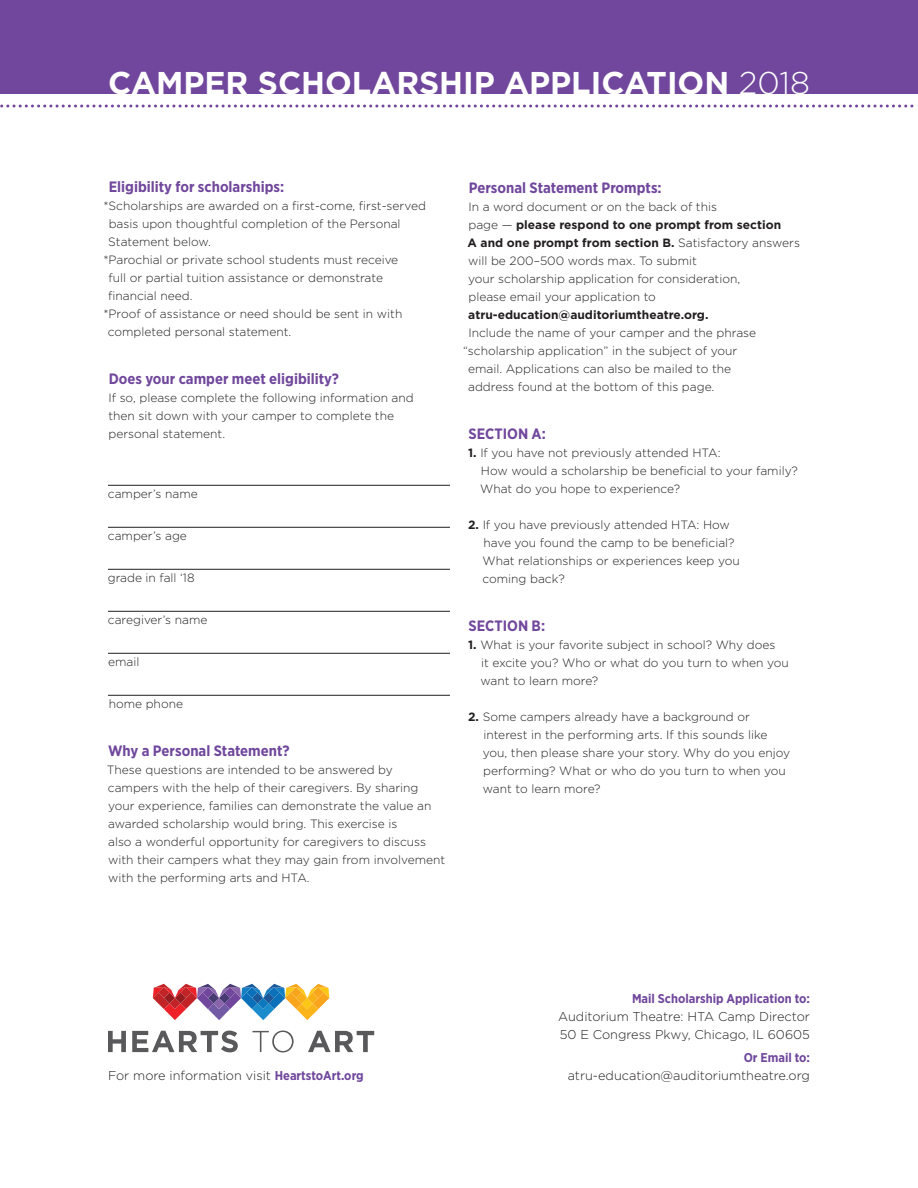
<style>
.page{position:relative;width:918px;height:1188px;background:#fff}
.page>*{position:absolute;margin:0;border:0;box-sizing:border-box;transform-origin:0 0}
.t1{font:700 31.5px "Gotham";color:#fff}
.t2{font:700 15px "Gotham Narrow";color:#70479c}
.t3{font:300 12.75px/18px "Gotham";color:#231f20}
.t4{font:700 12.75px "Gotham Narrow";color:#70479c}
.t5{font:300 12px/18px "Gotham";color:#231f20}
.t6{font:700 12px "Gotham";color:#231f20}
.s1{font-weight:300}
.s2{font-weight:700}
.s3{font-family:"Gotham Narrow";font-weight:700;color:#70479c}
</style>
<div class="page">
<hr style="left:108px;top:485px;width:342px;height:1px;background:#231f20">
<hr style="left:108px;top:527px;width:342px;height:1px;background:#231f20">
<hr style="left:108px;top:569px;width:342px;height:1px;background:#231f20">
<hr style="left:108px;top:611px;width:342px;height:1px;background:#231f20">
<hr style="left:108px;top:653px;width:342px;height:1px;background:#231f20">
<hr style="left:108px;top:695px;width:342px;height:1px;background:#231f20">
<div style="left:0;top:0;width:918px;height:93px;background:#70479c"></div>
<svg style="left:0;top:105px;width:914px;height:3px"></svg>
<svg style="left:108px;top:1031px;width:18px;height:21px"></svg>
<svg style="left:132px;top:1031px;width:106px;height:21px"></svg>
<svg style="left:252px;top:1031px;width:42px;height:21px"></svg>
<svg style="left:308px;top:1031px;width:66px;height:21px"></svg>
<svg style="left:153px;top:984px;width:176px;height:36px"></svg>
<h1 class="t1" style="left:108px;top:62px;width:703px">CAMPER SCHOLARSHIP APPLICATION <span class="s1">2018</span></h1>
<p class="t2" style="left:109px;top:177px;width:177px">Eligibility for scholarships:</p>
<p class="t5" style="left:103px;top:197px;width:324px">*Scholarships are awarded on a first-come, first-served</p>
<p class="t5" style="left:109px;top:215px;width:293px">basis upon thoughtful completion of the Personal</p>
<p class="t5" style="left:108px;top:233px;width:104px">Statement below.</p>
<p class="t5" style="left:103px;top:251px;width:296px">*Parochial or private school students must receive</p>
<p class="t5" style="left:108px;top:269px;width:276px">full or partial tuition assistance or demonstrate</p>
<p class="t5" style="left:108px;top:287px;width:86px">financial need.</p>
<p class="t5" style="left:103px;top:305px;width:300px">*Proof of assistance or need should be sent in with</p>
<p class="t5" style="left:108px;top:323px;width:185px">completed personal statement.</p>
<p class="t2" style="left:109px;top:369px;width:232px">Does your camper meet eligibility?</p>
<p class="t5" style="left:108px;top:389px;width:307px">If so, please complete the following information and then sit down with your camper to complete the personal statement.</p>
<p class="t5" style="left:108px;top:485px;width:91px">camper’s name</p>
<p class="t5" style="left:108px;top:527px;width:81px">camper’s age</p>
<p class="t5" style="left:108px;top:569px;width:88px">grade in fall ‘18</p>
<p class="t5" style="left:108px;top:611px;width:101px">caregiver’s name</p>
<p class="t5" style="left:108px;top:653px;width:33px">email</p>
<p class="t5" style="left:109px;top:695px;width:76px">home phone</p>
<p class="t2" style="left:108px;top:741px;width:183px">Why a Personal Statement?</p>
<p class="t5" style="left:107px;top:761px;width:340px">These questions are intended to be answered by campers with the help of their caregivers. By sharing your experience, families can demonstrate the value an awarded scholarship would bring. This exercise is<br>also a wonderful opportunity for caregivers to discuss with their campers what they may gain from involvement with the performing arts and HTA.</p>
<p class="t2" style="left:469px;top:178px;width:195px">Personal Statement Prompts:</p>
<p class="t5" style="left:468px;top:197px;width:334px">In a word document or on the back of this<br>page — <span class="s2">please respond to one prompt from section<br>A and one prompt from section B.</span> Satisfactory answers will be 200–500 words max. To submit<br>your scholarship application for consideration,<br>please email your application to</p>
<p class="t6" style="left:468px;top:307px;width:242px">atru-education@auditoriumtheatre.org.</p>
<p class="t5" style="left:468px;top:323px;width:289px">Include the name of your camper and the phrase</p>
<p class="t5" style="left:463px;top:341px;width:276px">“scholarship application” in the subject of your</p>
<p class="t5" style="left:468px;top:359px;width:265px">email. Applications can also be mailed to the</p>
<p class="t5" style="left:468px;top:377px;width:248px">address found at the bottom of this page.</p>
<p class="t2" style="left:468px;top:424px;width:79px">SECTION A:</p>
<p class="t5" style="left:480px;top:443px;width:319px;text-indent:-12px"><span class="s2">1.</span> If you have not previously attended HTA:<br>How would a scholarship be beneficial to your family?<br>What do you hope to experience?</p>
<p class="t5" style="left:483px;top:515px;width:259px;text-indent:-14px"><span class="s2">2.</span> If you have previously attended HTA: How have you found the camp to be beneficial?<br>What relationships or experiences keep you coming back?</p>
<p class="t2" style="left:468px;top:616px;width:78px">SECTION B:</p>
<p class="t5" style="left:481px;top:635px;width:310px;text-indent:-12px"><span class="s2">1.</span> What is your favorite subject in school? Why does<br>it excite you? Who or what do you turn to when you want to learn more?</p>
<p class="t5" style="left:483px;top:707px;width:309px;text-indent:-15px"><span class="s2">2.</span> Some campers already have a background or interest in the performing arts. If this sounds like you, then please share your story. Why do you enjoy performing? What or who do you turn to when you want to learn more?</p>
<p class="t3" style="left:108px;top:1066px;width:257px">For more information visit <span class="s3">HeartstoArt.org</span></p>
<p class="t4" style="left:632px;top:991px;width:179px">Mail Scholarship Application to:</p>
<p class="t3" style="left:558px;top:1007px;width:253px">Auditorium Theatre: HTA Camp Director<br>50 E Congress Pkwy, Chicago, IL 60605</p>
<p class="t4" style="left:744px;top:1049px;width:68px">Or Email to:</p>
<p class="t3" style="left:568px;top:1066px;width:244px">atru-education@auditoriumtheatre.org</p>
</div>
